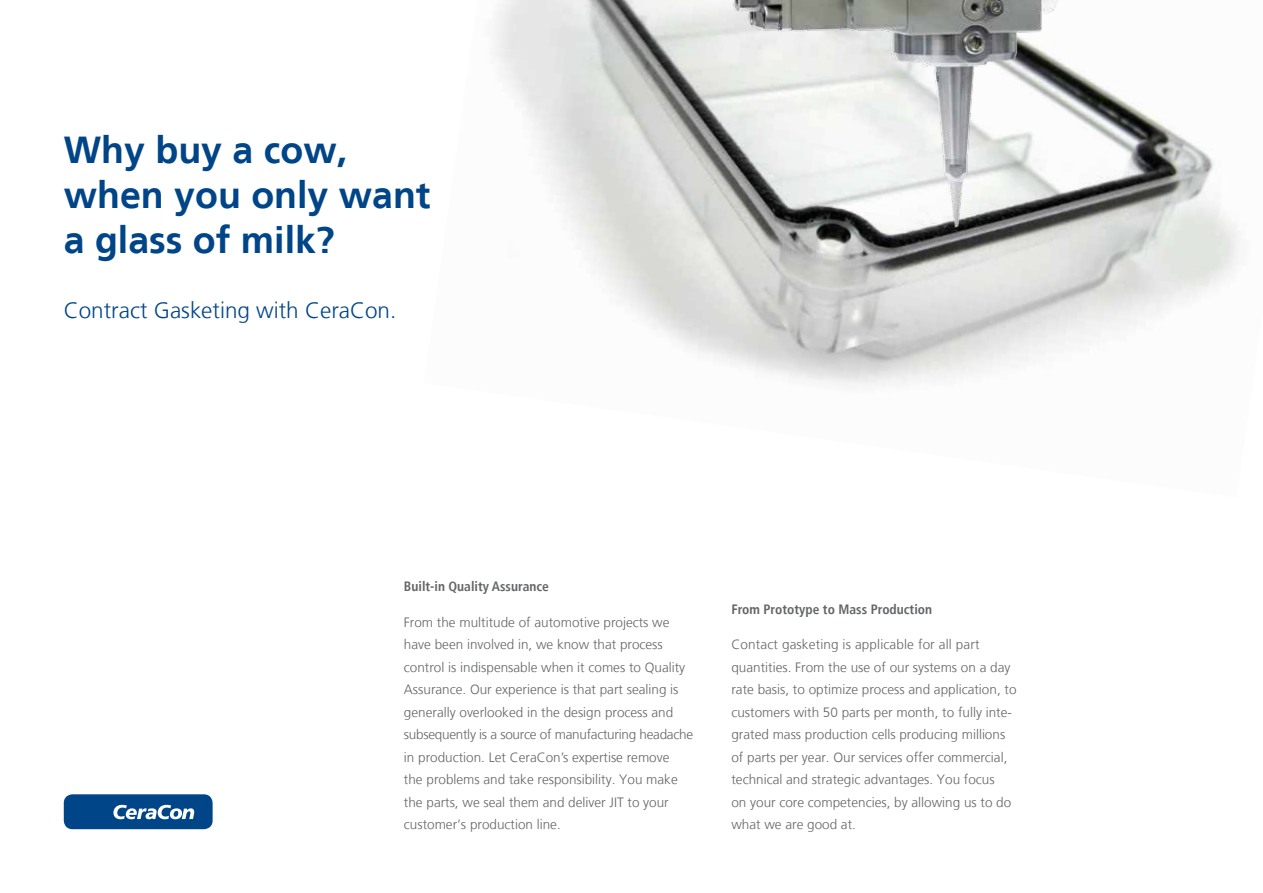
<style>
.page{position:relative;width:1263px;height:893px;background:#fff}
.page>*{position:absolute;margin:0;border:0;box-sizing:border-box;transform-origin:0 0}
.t1{font:700 37.5px/45px "Frutiger LT";color:#004588}
.t2{font:300 22.5px "Frutiger LT";color:#004588}
.t3{font:300 13.5px/22.5px "Frutiger LT";color:#646567}
.t4{font:700 condensed 13.5px "Frutiger LT";color:#646567}
</style>
<div class="page">
<div style="left:64px;top:794px;width:149px;height:35px;background:#004588;border-radius:9px"></div>
<svg style="left:113px;top:805px;width:81px;height:14px"></svg>
<img style="left:494px;top:0;width:746px;height:385px">
<img style="left:673px;top:0;width:424px;height:275px">
<h1 class="t1" style="left:64px;top:128px;width:368px">Why buy a cow, when you only want a glass of milk?</h1>
<h2 class="t2" style="left:64px;top:298px;width:334px">Contract Gasketing with CeraCon.</h2>
<p class="t4" style="left:404px;top:579px;width:146px">Built-in Quality Assurance</p>
<p class="t3" style="left:404px;top:611px;width:291px">From the multitude of automotive projects we have been involved in, we know that process control is indispensable when it comes to Quality Assurance. Our experience is that part sealing is generally overlooked in the design process and subsequently is a source of manufacturing headache in production. Let CeraCon’s expertise remove<br>the problems and take responsibility. You make the parts, we seal them and deliver JIT to your customer‘s production line.</p>
<p class="t4" style="left:731px;top:601px;width:202px">From Prototype to Mass Production</p>
<p class="t3" style="left:731px;top:633px;width:287px">Contact gasketing is applicable for all part quantities. From the use of our systems on a day rate basis, to optimize process and application, to customers with 50 parts per month, to fully inte&shy;grated mass production cells producing millions of parts per year. Our services offer commercial, technical and strategic advantages. You focus<br>on your core competencies, by allowing us to do what we are good at.</p>
</div>
